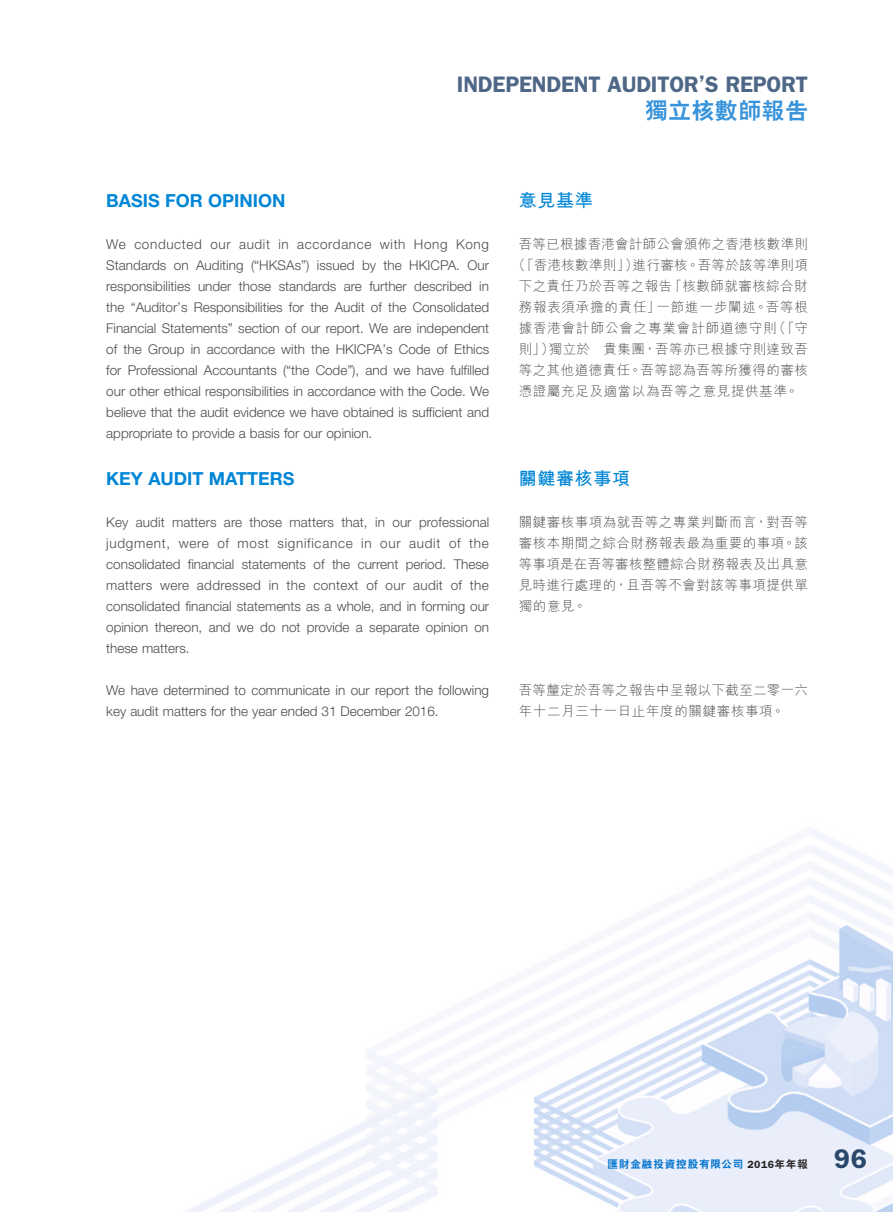
<style>
.page{position:relative;width:893px;height:1212px;background:#fff}
.page>*{position:absolute;margin:0;border:0;box-sizing:border-box;transform-origin:0 0}
.t1{font:600 27px "ITC Franklin Gothic Std";color:#29486b}
.t2{font:600 22.5px "ITC Franklin Gothic Std";letter-spacing:-.01em;color:#4f6787}
.t3{font:800 22.5px "C Hei 2 HK";letter-spacing:.04em;color:#3793db}
.Heading_1{font:700 18px "Helvetica Neue LT Std";color:#0086d6}
.C_Heading_1{font:700 18px "M Hei HK";letter-spacing:.04em;color:#0086d6}
.Body_Text{font:300 13.5px/21px "Helvetica Neue LT Std";color:#4b4c4d}
.C_Body_Text{font:300 13.5px/21px "M Hei HK";letter-spacing:.035em;color:#4b4c4d}
.C_Body_Text-2{font:300 13.5px/21px "M Hei HK";letter-spacing:.065em;color:#4b4c4d}
.Body_Text-2{font:300 13.5px "Helvetica Neue LT Std";letter-spacing:.025em;color:#4b4c4d}
.Body_Text-3{font:300 13.5px "Helvetica Neue LT Std";letter-spacing:.045em;color:#4b4c4d}
.Body_Text-4{font:300 13.5px "Helvetica Neue LT Std";letter-spacing:.05em;color:#4b4c4d}
.C_Body_Text-3{font:300 13.5px "M Hei HK";letter-spacing:.06em;color:#4b4c4d}
.t4{font:800 10.5px "C Hei 2 HK";letter-spacing:.085em;color:#0073ce}
.s1{font-family:"ITC Franklin Gothic Std";font-weight:600;color:#231f20}
.s2{color:#231f20}
</style>
<div class="page">
<img style="left:185px;top:828px;width:708px;height:384px">
<p class="t2" style="left:457px;top:71px;width:353px">INDEPENDENT AUDITOR S’ REPORT</p>
<p class="t3" style="left:645px;top:100px;width:164px">獨立核數師報告</p>
<p class="Heading_1" style="left:106px;top:190px;width:181px">BASIS FOR OPINION</p>
<p class="Body_Text" style="left:106px;top:234px;width:21px">We</p>
<p class="Body_Text-3" style="left:134px;top:236px;width:69px">conducted</p>
<p class="Body_Text" style="left:210px;top:234px;width:22px">our</p>
<p class="Body_Text" style="left:239px;top:234px;width:33px">audit</p>
<p class="Body_Text" style="left:278px;top:234px;width:12px">in</p>
<p class="Body_Text-3" style="left:297px;top:236px;width:76px">accordance</p>
<p class="Body_Text" style="left:380px;top:234px;width:27px">with</p>
<p class="Body_Text" style="left:414px;top:234px;width:35px">Hong</p>
<p class="Body_Text" style="left:456px;top:234px;width:34px">Kong</p>
<p class="Body_Text" style="left:106px;top:255px;width:62px">Standards</p>
<p class="Body_Text" style="left:174px;top:255px;width:16px">on</p>
<p class="Body_Text" style="left:196px;top:255px;width:49px">Auditing</p>
<p class="Body_Text" style="left:251px;top:255px;width:60px">(“HKSAs”)</p>
<p class="Body_Text" style="left:317px;top:255px;width:39px">issued</p>
<p class="Body_Text" style="left:362px;top:255px;width:16px">by</p>
<p class="Body_Text" style="left:383px;top:255px;width:20px">the</p>
<p class="Body_Text" style="left:409px;top:255px;width:52px">HKICPA.</p>
<p class="Body_Text" style="left:467px;top:255px;width:23px">Our</p>
<p class="Body_Text" style="left:106px;top:276px;width:86px">responsibilities</p>
<p class="Body_Text" style="left:198px;top:276px;width:35px">under</p>
<p class="Body_Text" style="left:239px;top:276px;width:34px">those</p>
<p class="Body_Text" style="left:279px;top:276px;width:59px">standards</p>
<p class="Body_Text" style="left:369px;top:276px;width:39px">further</p>
<p class="Body_Text" style="left:414px;top:276px;width:59px">described</p>
<p class="Body_Text" style="left:344px;top:276px;width:20px">are</p>
<p class="Body_Text" style="left:479px;top:276px;width:11px">in</p>
<p class="Body_Text" style="left:131px;top:297px;width:58px">“Auditor s’</p>
<p class="Body_Text" style="left:413px;top:297px;width:78px">Consolidated</p>
<p class="Body_Text" style="left:106px;top:297px;width:20px">the</p>
<p class="Body_Text" style="left:106px;top:318px;width:384px">Financial Statements” section of our report. We are independent</p>
<p class="Body_Text" style="left:454px;top:339px;width:37px">Ethics</p>
<p class="Body_Text" style="left:194px;top:297px;width:90px">Responsibilities</p>
<p class="Body_Text" style="left:289px;top:297px;width:17px">for</p>
<p class="Body_Text" style="left:310px;top:297px;width:20px">the</p>
<p class="Body_Text" style="left:335px;top:297px;width:31px">Audit</p>
<p class="Body_Text" style="left:371px;top:297px;width:13px">of</p>
<p class="Body_Text" style="left:388px;top:297px;width:20px">the</p>
<p class="Body_Text" style="left:336px;top:339px;width:58px">HKICPA s’</p>
<p class="Body_Text" style="left:148px;top:339px;width:38px">Group</p>
<p class="Body_Text" style="left:399px;top:339px;width:33px">Code</p>
<p class="Body_Text" style="left:106px;top:339px;width:13px">of</p>
<p class="Body_Text" style="left:124px;top:339px;width:20px">the</p>
<p class="Body_Text" style="left:191px;top:339px;width:11px">in</p>
<p class="Body_Text" style="left:207px;top:339px;width:70px">accordance</p>
<p class="Body_Text" style="left:281px;top:339px;width:25px">with</p>
<p class="Body_Text" style="left:311px;top:339px;width:20px">the</p>
<p class="Body_Text" style="left:437px;top:339px;width:13px">of</p>
<p class="Body_Text" style="left:283px;top:360px;width:28px">(“the</p>
<p class="Body_Text" style="left:316px;top:360px;width:45px">Code”),</p>
<p class="Body_Text" style="left:106px;top:360px;width:384px">for<br>our other ethical responsibilities in accordance with the Code. We believe that the audit evidence we have obtained is sufficient and appropriate to provide a basis for our opinion.</p>
<p class="Heading_1" style="left:106px;top:467px;width:190px">KEY AUDIT MATTERS</p>
<p class="Body_Text" style="left:419px;top:511px;width:72px">professional</p>
<p class="Body_Text" style="left:128px;top:360px;width:71px">Professional</p>
<p class="Body_Text" style="left:204px;top:360px;width:74px">Accountants</p>
<p class="Body_Text" style="left:365px;top:360px;width:23px">and</p>
<p class="Body_Text" style="left:417px;top:360px;width:29px">have</p>
<p class="Body_Text" style="left:450px;top:360px;width:40px">fulfilled</p>
<p class="Body_Text" style="left:394px;top:360px;width:18px">we</p>
<p class="Body_Text" style="left:106px;top:511px;width:24px">Key</p>
<p class="Body_Text" style="left:136px;top:511px;width:30px">audit</p>
<p class="Body_Text" style="left:250px;top:511px;width:34px">those</p>
<p class="Body_Text" style="left:341px;top:511px;width:28px">that,</p>
<p class="Body_Text" style="left:375px;top:511px;width:11px">in</p>
<p class="Body_Text" style="left:172px;top:511px;width:46px">matters</p>
<p class="Body_Text" style="left:290px;top:511px;width:46px">matters</p>
<p class="Body_Text" style="left:224px;top:511px;width:20px">are</p>
<p class="Body_Text" style="left:392px;top:511px;width:21px">our</p>
<p class="Body_Text" style="left:106px;top:532px;width:65px">judgment,</p>
<p class="Body_Text" style="left:179px;top:532px;width:32px">were</p>
<p class="Body_Text" style="left:217px;top:532px;width:13px">of</p>
<p class="Body_Text" style="left:238px;top:532px;width:33px">most</p>
<p class="Body_Text-4" style="left:277px;top:535px;width:77px">significance</p>
<p class="Body_Text" style="left:361px;top:532px;width:12px">in</p>
<p class="Body_Text" style="left:380px;top:532px;width:22px">our</p>
<p class="Body_Text" style="left:409px;top:532px;width:33px">audit</p>
<p class="Body_Text" style="left:449px;top:532px;width:13px">of</p>
<p class="Body_Text" style="left:469px;top:532px;width:21px">the</p>
<p class="Body_Text" style="left:106px;top:553px;width:76px">consolidated</p>
<p class="Body_Text" style="left:188px;top:553px;width:48px">financial</p>
<p class="Body_Text" style="left:242px;top:553px;width:66px">statements</p>
<p class="Body_Text" style="left:314px;top:553px;width:13px">of</p>
<p class="Body_Text" style="left:332px;top:553px;width:20px">the</p>
<p class="Body_Text" style="left:358px;top:553px;width:42px">current</p>
<p class="Body_Text" style="left:406px;top:553px;width:42px">period.</p>
<p class="Body_Text" style="left:454px;top:553px;width:37px">These</p>
<p class="Body_Text-2" style="left:197px;top:577px;width:65px">addressed</p>
<p class="Body_Text" style="left:269px;top:574px;width:12px">in</p>
<p class="Body_Text" style="left:287px;top:574px;width:20px">the</p>
<p class="Body_Text" style="left:366px;top:574px;width:13px">of</p>
<p class="Body_Text" style="left:413px;top:574px;width:31px">audit</p>
<p class="Body_Text" style="left:451px;top:574px;width:13px">of</p>
<p class="Body_Text" style="left:470px;top:574px;width:20px">the</p>
<p class="Body_Text-2" style="left:106px;top:577px;width:48px">matters</p>
<p class="Body_Text" style="left:106px;top:595px;width:384px">consolidated financial statements as a whole, and in forming our</p>
<p class="Body_Text" style="left:474px;top:616px;width:16px">on</p>
<p class="Body_Text-2" style="left:313px;top:577px;width:47px">context</p>
<p class="Body_Text" style="left:160px;top:574px;width:31px">were</p>
<p class="Body_Text" style="left:386px;top:574px;width:21px">our</p>
<p class="Body_Text" style="left:106px;top:616px;width:85px">opinion<br>these matters.</p>
<p class="Body_Text" style="left:106px;top:679px;width:384px">We have determined to communicate in our report the following key audit matters for the year ended 31 December 2016.</p>
<p class="Body_Text" style="left:155px;top:616px;width:49px">thereon,</p>
<p class="Body_Text" style="left:209px;top:616px;width:23px">and</p>
<p class="Body_Text" style="left:260px;top:616px;width:17px">do</p>
<p class="Body_Text" style="left:307px;top:616px;width:44px">provide</p>
<p class="Body_Text" style="left:426px;top:616px;width:44px">opinion</p>
<p class="Body_Text" style="left:282px;top:616px;width:20px">not</p>
<p class="Body_Text" style="left:369px;top:616px;width:52px">separate</p>
<p class="Body_Text" style="left:237px;top:616px;width:18px">we</p>
<p class="Body_Text" style="left:356px;top:616px;width:9px">a</p>
<p class="C_Heading_1" style="left:519px;top:188px;width:76px">意見基準</p>
<p class="C_Body_Text" style="left:519px;top:234px;width:291px;text-align:right">吾等已根據香港會計師公會頒佈之香港核數準則進行審核。吾等於該等準則項</p>
<p class="C_Body_Text" style="left:512px;top:255px;width:128px">（「香港核數準則」）</p>
<p class="C_Body_Text" style="left:669px;top:276px;width:140px">「核數師就審核綜合財</p>
<p class="C_Body_Text" style="left:657px;top:276px;width:153px;text-indent:-138px">下之責任乃於吾等之報告<br>一節進一步闡述。吾等根</p>
<p class="C_Body_Text-3" style="left:519px;top:301px;width:143px">務報表須承擔的責任」</p>
<p class="C_Body_Text-2" style="left:604px;top:318px;width:206px;text-indent:-85px">據香港會計師公會之專業會計師道德守則<br>貴集團，吾等亦已根據守則達致吾</p>
<p class="C_Body_Text" style="left:773px;top:318px;width:37px">（「守</p>
<p class="C_Body_Text" style="left:519px;top:339px;width:291px">則」）<br>等之其他道德責任。吾等認為吾等所獲得的審核憑證屬充足及適當以為吾等之意見提供基準。</p>
<p class="C_Body_Text" style="left:549px;top:339px;width:43px">獨立於</p>
<p class="C_Heading_1" style="left:519px;top:465px;width:113px">關鍵審核事項</p>
<p class="C_Body_Text" style="left:519px;top:511px;width:291px;text-align:justify">關鍵審核事項為就吾等之專業判斷而言，對吾等審核本期間之綜合財務報表最為重要的事項。該等事項是在吾等審核整體綜合財務報表及出具意見時進行處理的，且吾等不會對該等事項提供單獨的意見。</p>
<p class="C_Body_Text" style="left:519px;top:679px;width:291px">吾等釐定於吾等之報告中呈報以下截至二零一六年十二月三十一日止年度的關鍵審核事項。</p>
<p class="t4" style="left:608px;top:1159px;width:202px">匯財金融投資控股有限公司 <span class="s1">2016</span><span class="s2">年年報</span></p>
<p class="t1" style="left:834px;top:1143px;width:35px">96</p>
</div>
